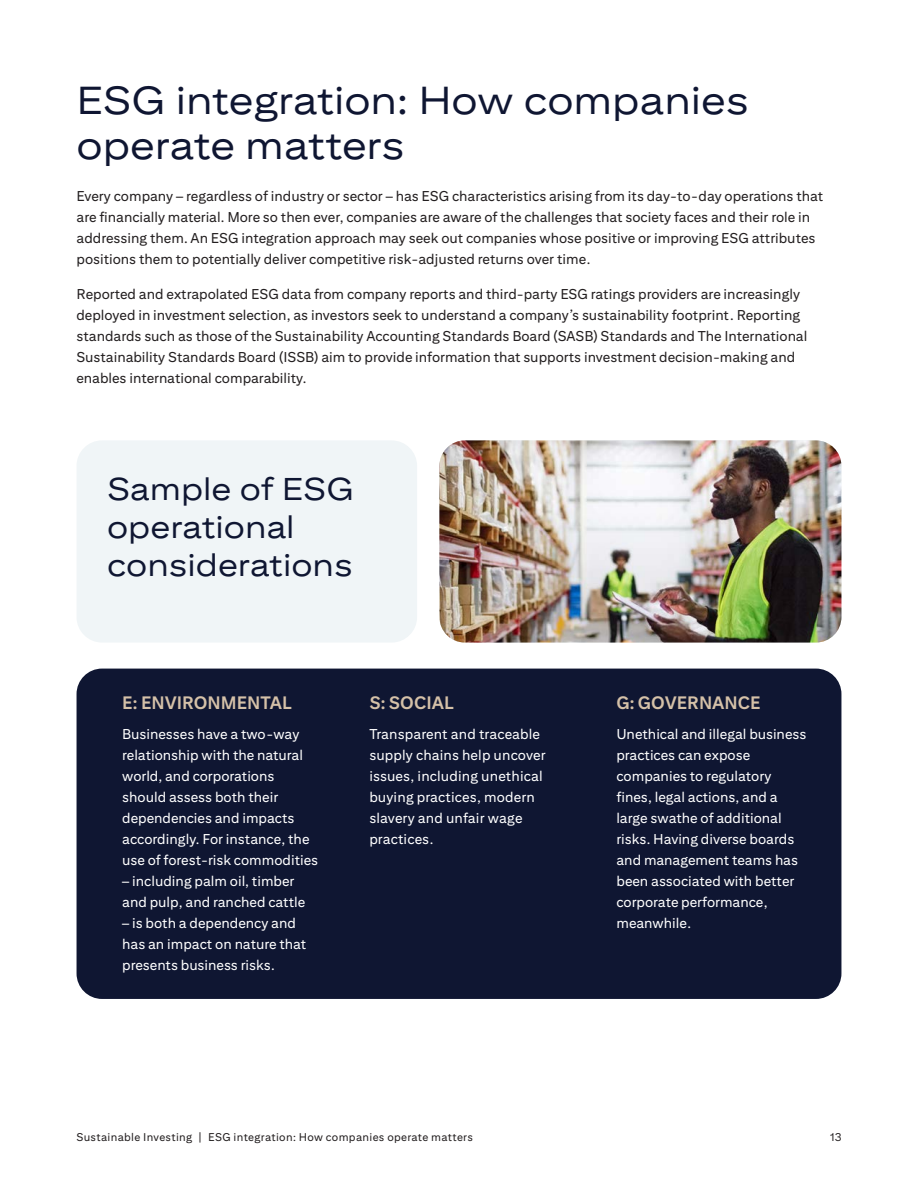
<style>
.page{position:relative;width:918px;height:1188px;background:#fff}
.page>*{position:absolute;margin:0;border:0;box-sizing:border-box;transform-origin:0 0}
.t1{font:39px/45px "Citi Sans Display";color:#0f1632}
.t2{font:31.5px/37.8px "Citi Sans Display";color:#0f1632}
.t3{font:700 18px "Citi Sans Text";color:#d5c1a8}
.Body_Copy{font:14.25px/21px "Citi Sans Text";color:#231f20}
.Body_Copy-2{font:14.25px/21px "Citi Sans Text";color:#fff}
.t4{font:11.25px "Citi Sans Text";letter-spacing:.03em;color:#231f20}
</style>
<div class="page">
<div style="left:77px;top:440px;width:340px;height:203px;background:#f0f5f7;border-radius:26px"></div>
<div style="left:77px;top:669px;width:764px;height:330px;background:#0f1632;border-radius:26px"></div>
<img style="left:439px;top:440px;width:402px;height:203px">
<h1 class="t1" style="left:77px;top:77px;width:674px">ESG integration: How companies operate matters</h1>
<p class="Body_Copy" style="left:77px;top:185px;width:748px">Every company – regardless of industry or sector – has ESG characteristics arising from its day-to-day operations that are financially material. More so then ever, companies are aware of the challenges that society faces and their role in addressing them. An ESG integration approach may seek out companies whose positive or improving ESG attributes positions them to potentially deliver competitive risk-adjusted returns over time.</p>
<p class="Body_Copy" style="left:77px;top:283px;width:732px">Reported and extrapolated ESG data from company reports and third-party ESG ratings providers are increasingly deployed in investment selection, as investors seek to understand a company’s sustainability footprint. Reporting standards such as those of the Sustainability Accounting Standards Board (SASB) Standards and The International Sustainability Standards Board (ISSB) aim to provide information that supports investment decision-making and enables international comparability.</p>
<h2 class="t2" style="left:107px;top:470px;width:248px">Sample of ESG operational considerations</h2>
<h3 class="t3" style="left:122px;top:692px;width:171px">E: ENVIRONMENTAL</h3>
<p class="Body_Copy-2" style="left:122px;top:723px;width:197px">Businesses have a two-way relationship with the natural world, and corporations should assess both their dependencies and impacts accordingly. For instance, the use of forest-risk commodities</p>
<p class="Body_Copy-2" style="left:122px;top:870px;width:184px">– including palm oil, timber and pulp, and ranched cattle</p>
<p class="Body_Copy-2" style="left:122px;top:912px;width:186px">– is both a dependency and has an impact on nature that presents business risks.</p>
<h3 class="t3" style="left:369px;top:692px;width:86px">S: SOCIAL</h3>
<p class="Body_Copy-2" style="left:369px;top:723px;width:178px">Transparent and traceable supply chains help uncover issues, including unethical buying practices, modern slavery and unfair wage practices.</p>
<h3 class="t3" style="left:616px;top:692px;width:146px">G: GOVERNANCE</h3>
<p class="Body_Copy-2" style="left:616px;top:723px;width:191px">Unethical and illegal business practices can expose companies to regulatory fines, legal actions, and a large swathe of additional risks. Having diverse boards and management teams has been associated with better corporate performance, meanwhile.</p>
<p class="t4" style="left:77px;top:1130px;width:398px">Sustainable Investing | ESG integration: How companies operate matters</p>
<p class="t4" style="left:830px;top:1130px;width:13px">13</p>
</div>
